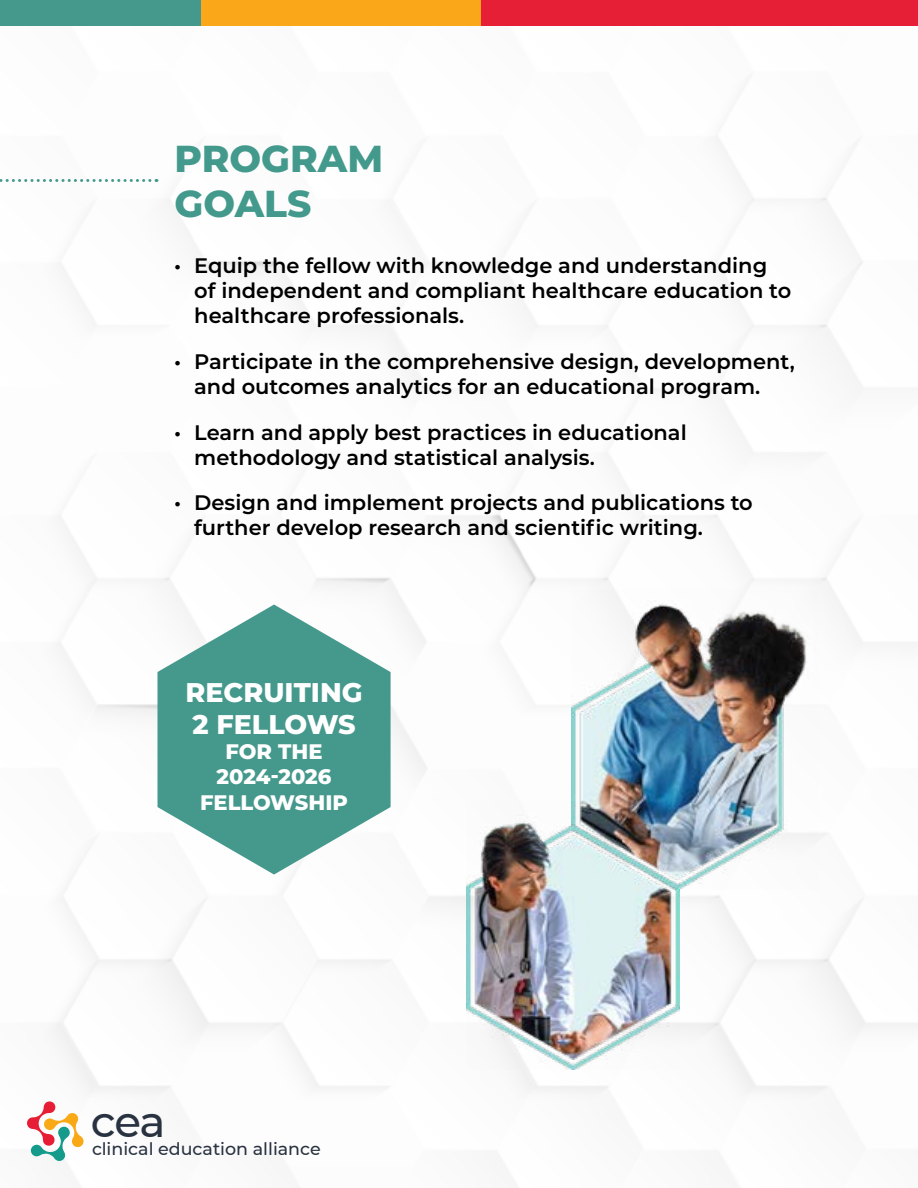
<style>
.page{position:relative;width:918px;height:1188px;background:#fff}
.page>*{position:absolute;margin:0;border:0;box-sizing:border-box;transform-origin:0 0}
.t1{font:500 43.5px "Montserrat";color:#293241}
.t2{font:800 37.5px/45px "Montserrat";color:#439a8c}
.t3{font:800 27px/32.4px "Montserrat";color:#fff}
.t4{font:600 21px/25.2px "Montserrat";color:#000}
.t5{font:800 21px/25.2px "Montserrat";color:#fff;text-align:center}
.t6{font:500 17.4px "Montserrat";color:#293241}
</style>
<div class="page">
<img style="left:52px;top:136px;width:866px;height:958px">
<div style="left:0;top:0;width:918px;height:26px;background:#e61f36"></div>
<div style="left:0;top:0;width:215px;height:26px;background:#45998c"></div>
<div style="left:201px;top:0;width:280px;height:26px;background:#faa81a"></div>
<svg style="left:27px;top:1101px;width:57px;height:60px"></svg>
<svg style="left:0;top:179px;width:150px;height:3px"></svg>
<img style="left:571px;top:589px;width:248px;height:301px">
<img style="left:467px;top:801px;width:212px;height:269px">
<svg style="left:158px;top:605px;width:233px;height:270px;fill:#45998c"></svg>
<h2 class="t2" style="left:175px;top:134px;width:210px">PROGRAM<br>GOALS</h2>
<p class="t4" style="left:194px;top:252px;width:599px;text-indent:-20px">• Equip the fellow with knowledge and understanding of independent and compliant healthcare education to healthcare professionals.</p>
<p class="t4" style="left:194px;top:348px;width:602px;text-indent:-20px">• Participate in the comprehensive design, development, and outcomes analytics for an educational program.</p>
<p class="t4" style="left:194px;top:419px;width:494px;text-indent:-20px">• Learn and apply best practices in educational methodology and statistical analysis.</p>
<p class="t4" style="left:194px;top:489px;width:560px;text-indent:-20px">• Design and implement projects and publications to further develop research and scientific writing.</p>
<p class="t3" style="left:185px;top:674px;width:179px">RECRUITING<br>2 FELLOWS</p>
<p class="t5" style="left:200px;top:738px;width:149px">FOR THE<br>2024-2026<br>FELLOWSHIP</p>
<h1 class="t1" style="left:91px;top:1091px;width:76px">cea</h1>
<p class="t6" style="left:92px;top:1137px;width:230px">clinical education alliance</p>
</div>
